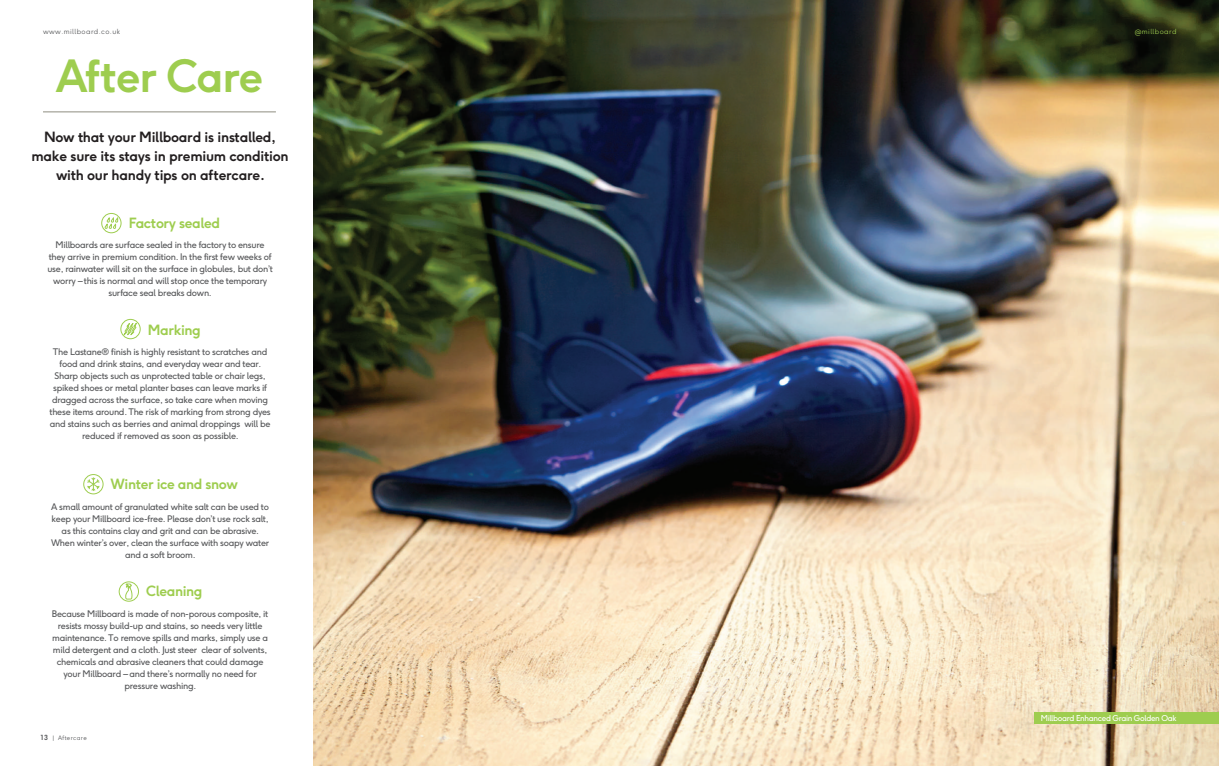
<style>
.page{position:relative;width:1219px;height:766px;background:#fff}
.page>*{position:absolute;margin:0;border:0;box-sizing:border-box;transform-origin:0 0}
.t1{font:700 44px "F37 Ginger";letter-spacing:-.03em;color:#9ecd4f}
.t2{font:700 14px/19px "F37 Ginger";letter-spacing:-.02em;color:#231f20;text-align:center}
.t3{font:700 14px "F37 Ginger";letter-spacing:-.03em;color:#9ecd4f}
.t4{font:9px/12px "F37 Ginger";letter-spacing:-.03em;color:#57585a;text-align:center}
.t5{font:8px "F37 Ginger";letter-spacing:-.04em;color:#fff}
.t6{font:300 7px "F37 Ginger";letter-spacing:.06em;color:#57585a}
.t7{font:300 7px "F37 Ginger";letter-spacing:.06em;color:#9ecd4f}
.t8{font:300 6px "F37 Ginger";letter-spacing:.06em;color:#57585a}
.s1{font-weight:700;font-size:7px}
</style>
<div class="page">
<img style="left:313px;top:0;width:906px;height:765px">
<div style="left:1035px;top:712px;width:184px;height:11px;background:#9ecd4f"></div>
<svg style="left:105px;top:216px;width:13px;height:13px"></svg>
<div style="left:101px;top:213px;width:21px;height:20px;border:1px solid #9ecd4f;border-radius:50%"></div>
<svg style="left:122px;top:322px;width:15px;height:15px"></svg>
<div style="left:120px;top:319px;width:21px;height:20px;border:1px solid #9ecd4f;border-radius:50%"></div>
<div style="left:83px;top:474px;width:21px;height:20px;border:1px solid #9ecd4f;border-radius:50%"></div>
<svg style="left:87px;top:477px;width:13px;height:13px"></svg>
<svg style="left:125px;top:583px;width:8px;height:16px"></svg>
<div style="left:119px;top:581px;width:20px;height:20px;border:1px solid #9ecd4f;border-radius:50%"></div>
<hr style="left:43px;top:112px;width:233px;height:1px;background:#8f8e81">
<p class="t6" style="left:43px;top:28px;width:79px">www.millboard.co.uk</p>
<h1 class="t1" style="left:56px;top:57px;width:209px">After Care</h1>
<h2 class="t2" style="left:32px;top:128px;width:259px">Now that your Millboard is installed, make sure its stays in premium condition with our handy tips on aftercare.</h2>
<h2 class="t3" style="left:129px;top:216px;width:93px">Factory sealed</h2>
<p class="t4" style="left:47px;top:240px;width:227px">Millboards are surface sealed in the factory to ensure they arrive in premium condition. In the first few weeks of use, rainwater will sit on the surface in globules, but don’t worry – this is normal and will stop once the temporary surface seal breaks down.</p>
<h2 class="t3" style="left:148px;top:323px;width:54px">Marking</h2>
<p class="t4" style="left:49px;top:346px;width:223px">The Lastane® finish is highly resistant to scratches and food and drink stains, and everyday wear and tear.<br>Sharp objects such as unprotected table or chair legs, spiked shoes or metal planter bases can leave marks if dragged across the surface, so take care when moving these items around. The risk of marking from strong dyes and stains such as berries and animal droppings will be reduced if removed as soon as possible.</p>
<h2 class="t3" style="left:111px;top:478px;width:129px">Winter ice and snow</h2>
<p class="t4" style="left:51px;top:501px;width:220px">A small amount of granulated white salt can be used to keep your Millboard ice-free. Please don’t use rock salt, as this contains clay and grit and can be abrasive.<br>When winter’s over, clean the surface with soapy water and a soft broom.</p>
<h2 class="t3" style="left:146px;top:584px;width:58px">Cleaning</h2>
<p class="t4" style="left:52px;top:608px;width:218px">Because Millboard is made of non-porous composite, it resists mossy build-up and stains, so needs very little maintenance. To remove spills and marks, simply use a mild detergent and a cloth. Just steer clear of solvents, chemicals and abrasive cleaners that could damage your Millboard – and there’s normally no need for pressure washing.</p>
<p class="t8" style="left:41px;top:735px;width:48px"><span class="s1">13</span> | Aftercare</p>
<p class="t7" style="left:1135px;top:28px;width:43px">@millboard</p>
<p class="t5" style="left:1041px;top:714px;width:137px">Millboard Enhanced Grain Golden Oak</p>
</div>
